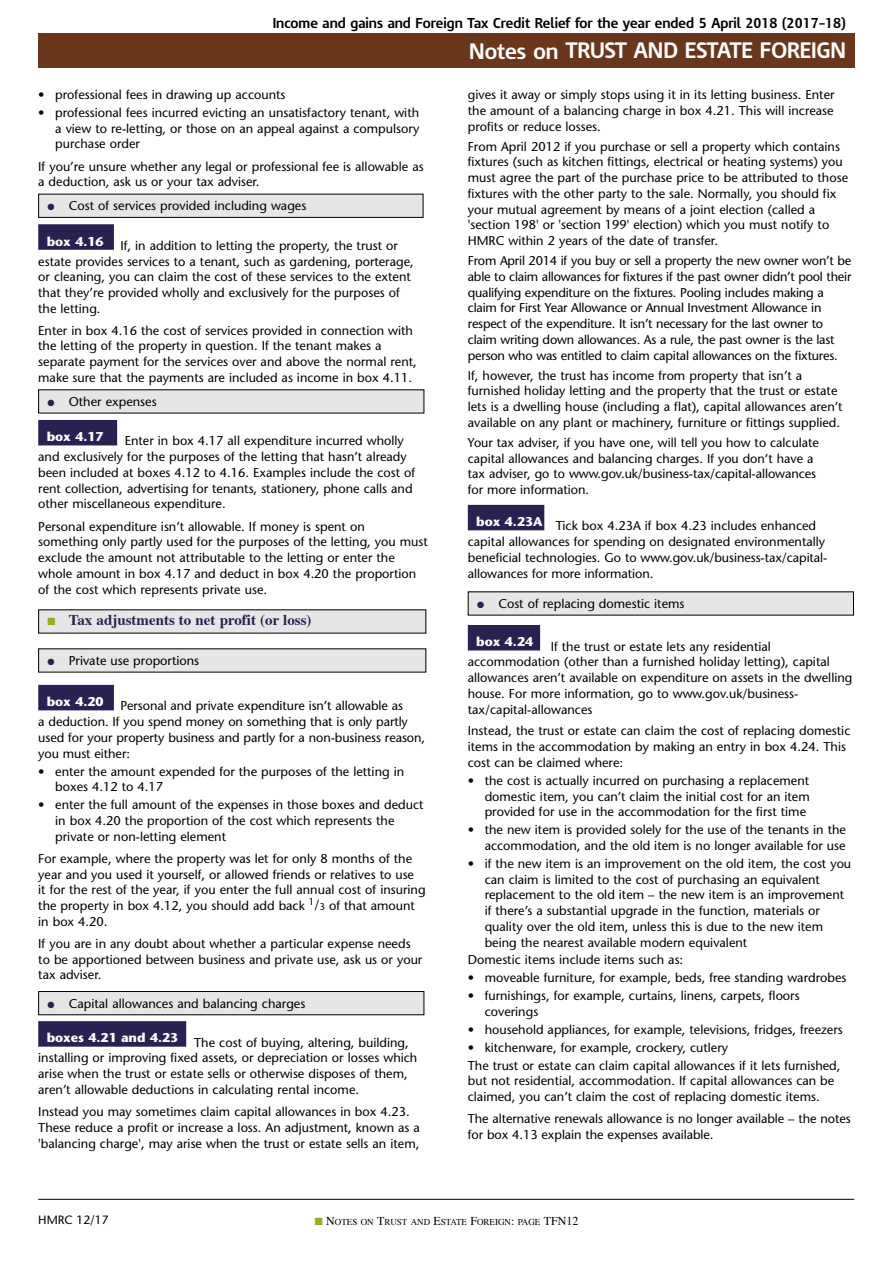
<style>
.page{position:relative;width:893px;height:1263px;background:#fff}
.page>*{position:absolute;margin:0;border:0;box-sizing:border-box;transform-origin:0 0}
.t1{font:700 21px "IR Modena";color:#fff}
.t2{font:700 15px "Times";color:#292151}
.t3{font:700 13.5px "IR Modena";color:#000}
.t4{font:12.75px/15.8px "Stone Sans";color:#000}
.t5{font:700 12.75px "Stone Sans";color:#fff}
.t6{font:12px "Stone Sans";color:#000}
.t7{font:9px "Times";color:#000}
.s1{color:#292151}
.s2{color:#9baa24}
.s3{font-size:9.75px}
.s4{font-size:12px}
</style>
<div class="page">
<hr style="left:38px;top:1199px;width:816px;height:1px;background:#000">
<div style="left:38px;top:34px;width:817px;height:34px;background:#6a371d"></div>
<div style="left:38px;top:224px;width:76px;height:26px;background:#292151"></div>
<div style="left:38px;top:420px;width:79px;height:25px;background:#292151"></div>
<div style="left:38px;top:685px;width:76px;height:25px;background:#292151"></div>
<div style="left:38px;top:1021px;width:148px;height:26px;background:#292151"></div>
<div style="left:39px;top:991px;width:385px;height:24px;background:#e6e6e6"></div>
<div style="left:38px;top:991px;width:386px;height:24px;border:1px solid #000"></div>
<div style="left:39px;top:610px;width:387px;height:23px;background:#e6e6e6"></div>
<div style="left:39px;top:649px;width:387px;height:23px;background:#e6e6e6"></div>
<div style="left:39px;top:194px;width:384px;height:23px;background:#e6e6e6"></div>
<div style="left:38px;top:194px;width:385px;height:24px;border:1px solid #000"></div>
<div style="left:39px;top:390px;width:385px;height:23px;background:#e6e6e6"></div>
<div style="left:468px;top:505px;width:76px;height:25px;background:#292151"></div>
<div style="left:468px;top:625px;width:72px;height:25px;background:#292151"></div>
<div style="left:468px;top:592px;width:385px;height:23px;background:#e6e6e6"></div>
<p class="t3" style="left:273px;top:18px;width:575px">Income and gains and Foreign Tax Credit Relief for the year ended 5 April 2018 (2017–18)</p>
<h1 class="t1" style="left:469px;top:42px;width:378px">Notes on TRUST AND ESTATE FOREIGN</h1>
<p class="t4" style="left:38px;top:88px;width:249px">• professional fees in drawing up accounts</p>
<p class="t4" style="left:55px;top:106px;width:366px;text-align:justify;text-indent:-17px">• professional fees incurred evicting an unsatisfactory tenant, with a view to re-letting, or those on an appeal against a compulsory purchase order</p>
<p class="t4" style="left:38px;top:160px;width:387px">If you’re unsure whether any legal or professional fee is allowable as a deduction, ask us or your tax adviser.</p>
<p class="t4" style="left:468px;top:88px;width:368px;text-align:justify">gives it away or simply stops using it in its letting business. Enter the amount of a balancing charge in box 4.21. This will increase profits or reduce losses.</p>
<p class="t4" style="left:468px;top:140px;width:382px">From April 2012 if you purchase or sell a property which contains fixtures (such as kitchen fittings, electrical or heating systems) you must agree the part of the purchase price to be attributed to those fixtures with the other party to the sale. Normally, you should fix your mutual agreement by means of a joint election (called a 'section 198' or 'section 199' election) which you must notify to HMRC within 2 years of the date of transfer.</p>
<p class="t4" style="left:468px;top:254px;width:385px">From April 2014 if you buy or sell a property the new owner won’t be able to claim allowances for fixtures if the past owner didn’t pool their qualifying expenditure on the fixtures. Pooling includes making a claim for First Year Allowance or Annual Investment Allowance in respect of the expenditure. It isn’t necessary for the last owner to claim writing down allowances. As a rule, the past owner is the last person who was entitled to claim capital allowances on the fixtures.</p>
<p class="t4" style="left:468px;top:369px;width:376px">If, however, the trust has income from property that isn’t a furnished holiday letting and the property that the trust or estate lets is a dwelling house (including a flat), capital allowances aren’t available on any plant or machinery, furniture or fittings supplied.</p>
<p class="t4" style="left:468px;top:436px;width:353px">Your tax adviser, if you have one, will tell you how to calculate capital allowances and balancing charges. If you don‘t have a tax adviser, go to www.gov.uk/business-tax/capital-allowances for more information.</p>
<p class="t4" style="left:468px;top:519px;width:361px;text-indent:8px"><sup>box</sup> <sup>4.23A</sup> Tick box 4.23A if box 4.23 includes enhanced capital allowances for spending on designated environmentally beneficial technologies. Go to www.gov.uk/business-tax/capital&shy;allowances for more information.</p>
<p class="t4" style="left:48px;top:199px;width:260px"><span class="s1">●</span> Cost of services provided including wages</p>
<p class="t5" style="left:47px;top:236px;width:58px">box 4.16</p>
<p class="t4" style="left:38px;top:239px;width:377px;text-indent:82px">If, in addition to letting the property, the trust or estate provides services to a tenant, such as gardening, porterage, or cleaning, you can claim the cost of these services to the extent that they’re provided wholly and exclusively for the purposes of the letting.</p>
<p class="t4" style="left:38px;top:324px;width:380px">Enter in box 4.16 the cost of services provided in connection with the letting of the property in question. If the tenant makes a separate payment for the services over and above the normal rent, make sure that the payments are included as income in box 4.11.</p>
<p class="t4" style="left:48px;top:395px;width:111px"><span class="s1">●</span> Other expenses</p>
<p class="t5" style="left:47px;top:432px;width:58px">box 4.17</p>
<p class="t4" style="left:38px;top:434px;width:379px;text-indent:87px">Enter in box 4.17 all expenditure incurred wholly and exclusively for the purposes of the letting that hasn’t already been included at boxes 4.12 to 4.16. Examples include the cost of rent collection, advertising for tenants, stationery, phone calls and other miscellaneous expenditure.</p>
<p class="t4" style="left:38px;top:520px;width:391px">Personal expenditure isn’t allowable. If money is spent on something only partly used for the purposes of the letting, you must exclude the amount not attributable to the letting or enter the whole amount in box 4.17 and deduct in box 4.20 the proportion of the cost which represents private use.</p>
<p class="t4" style="left:477px;top:597px;width:209px"><span class="s1">●</span> Cost of replacing domestic items</p>
<p class="t2" style="left:48px;top:614px;width:266px"><span class="s2">■</span> tax adjustments to net profit (or loss)</p>
<p class="t4" style="left:48px;top:654px;width:153px"><span class="s1">●</span> Private use proportions</p>
<p class="t5" style="left:47px;top:697px;width:58px">box 4.20</p>
<p class="t4" style="left:38px;top:699px;width:388px;text-indent:82px">Personal and private expenditure isn’t allowable as<br>a deduction. If you spend money on something that is only partly used for your property business and partly for a non-business reason, you must either:</p>
<p class="t4" style="left:55px;top:764px;width:350px;text-indent:-17px">• enter the amount expended for the purposes of the letting in boxes 4.12 to 4.17</p>
<p class="t4" style="left:55px;top:798px;width:370px;text-indent:-17px">• enter the full amount of the expenses in those boxes and deduct in box 4.20 the proportion of the cost which represents the private or non-letting element</p>
<p class="t4" style="left:38px;top:852px;width:389px">For example, where the property was let for only 8 months of the year and you used it yourself, or allowed friends or relatives to use<br>it for the rest of the year, if you enter the full annual cost of insuring the property in box 4.12, you should add back <sup>1</sup>/<span class="s3">3</span> of that amount in box 4.20.</p>
<p class="t4" style="left:38px;top:937px;width:386px">If you are in any doubt about whether a particular expense needs to be apportioned between business and private use, ask us or your tax adviser.</p>
<p class="t4" style="left:48px;top:996px;width:259px"><span class="s1">●</span> Capital allowances and balancing charges</p>
<p class="t5" style="left:47px;top:1033px;width:133px">boxes 4.21 and 4.23</p>
<p class="t4" style="left:38px;top:1036px;width:381px;text-indent:156px">The cost of buying, altering, building, installing or improving fixed assets, or depreciation or losses which arise when the trust or estate sells or otherwise disposes of them, aren’t allowable deductions in calculating rental income.</p>
<p class="t4" style="left:38px;top:1105px;width:383px">Instead you may sometimes claim capital allowances in box 4.23.<br>These reduce a profit or increase a loss. An adjustment, known as a 'balancing charge', may arise when the trust or estate sells an item,</p>
<p class="t5" style="left:476px;top:637px;width:58px">box 4.24</p>
<p class="t4" style="left:468px;top:639px;width:386px;text-indent:83px">If the trust or estate lets any residential accommodation (other than a furnished holiday letting), capital allowances aren’t available on expenditure on assets in the dwelling house. For more information, go to www.gov.uk/business&shy;tax/capital-allowances</p>
<p class="t4" style="left:468px;top:724px;width:384px">Instead, the trust or estate can claim the cost of replacing domestic items in the accommodation by making an entry in box 4.24. This cost can be claimed where:</p>
<p class="t4" style="left:485px;top:774px;width:327px;text-align:justify;text-indent:-17px">• the cost is actually incurred on purchasing a replacement domestic item, you can’t claim the initial cost for an item provided for use in the accommodation for the first time</p>
<p class="t4" style="left:468px;top:823px;width:380px;text-align:right">• the new item is provided solely for the use of the tenants in the accommodation, and the old item is no longer available for use</p>
<p class="t4" style="left:485px;top:857px;width:368px;text-indent:-17px">• if the new item is an improvement on the old item, the cost you can claim is limited to the cost of purchasing an equivalent replacement to the old item – the new item is an improvement if there’s a substantial upgrade in the function, materials or quality over the old item, unless this is due to the new item being the nearest available modern equivalent</p>
<p class="t4" style="left:468px;top:953px;width:217px">Domestic items include items such as:</p>
<p class="t4" style="left:468px;top:971px;width:380px">• moveable furniture, for example, beds, free standing wardrobes</p>
<p class="t4" style="left:485px;top:989px;width:316px;text-indent:-17px">• furnishings, for example, curtains, linens, carpets, floors coverings</p>
<p class="t4" style="left:468px;top:1023px;width:376px">• household appliances, for example, televisions, fridges, freezers</p>
<p class="t4" style="left:468px;top:1040px;width:374px;line-height:17.9px">• kitchenware, for example, crockery, cutlery<br>The trust or estate can claim capital allowances if it lets furnished,</p>
<p class="t4" style="left:468px;top:1074px;width:368px">but not residential, accommodation. If capital allowances can be claimed, you can’t claim the cost of replacing domestic items.</p>
<p class="t4" style="left:468px;top:1112px;width:384px">The alternative renewals allowance is no longer available – the notes for box 4.13 explain the expenses available.</p>
<p class="t6" style="left:38px;top:1215px;width:72px">HMRC 12/17</p>
<p class="t7" style="left:315px;top:1218px;width:265px"><span class="s2">■</span> <span class="s4">N</span>OTES ON <span class="s4">T</span>RUST AND <span class="s4">E</span>STATE <span class="s4">F</span>OREIGN<span class="s4">:</span> PAGE <span class="s4">TFN12</span></p>
</div>
